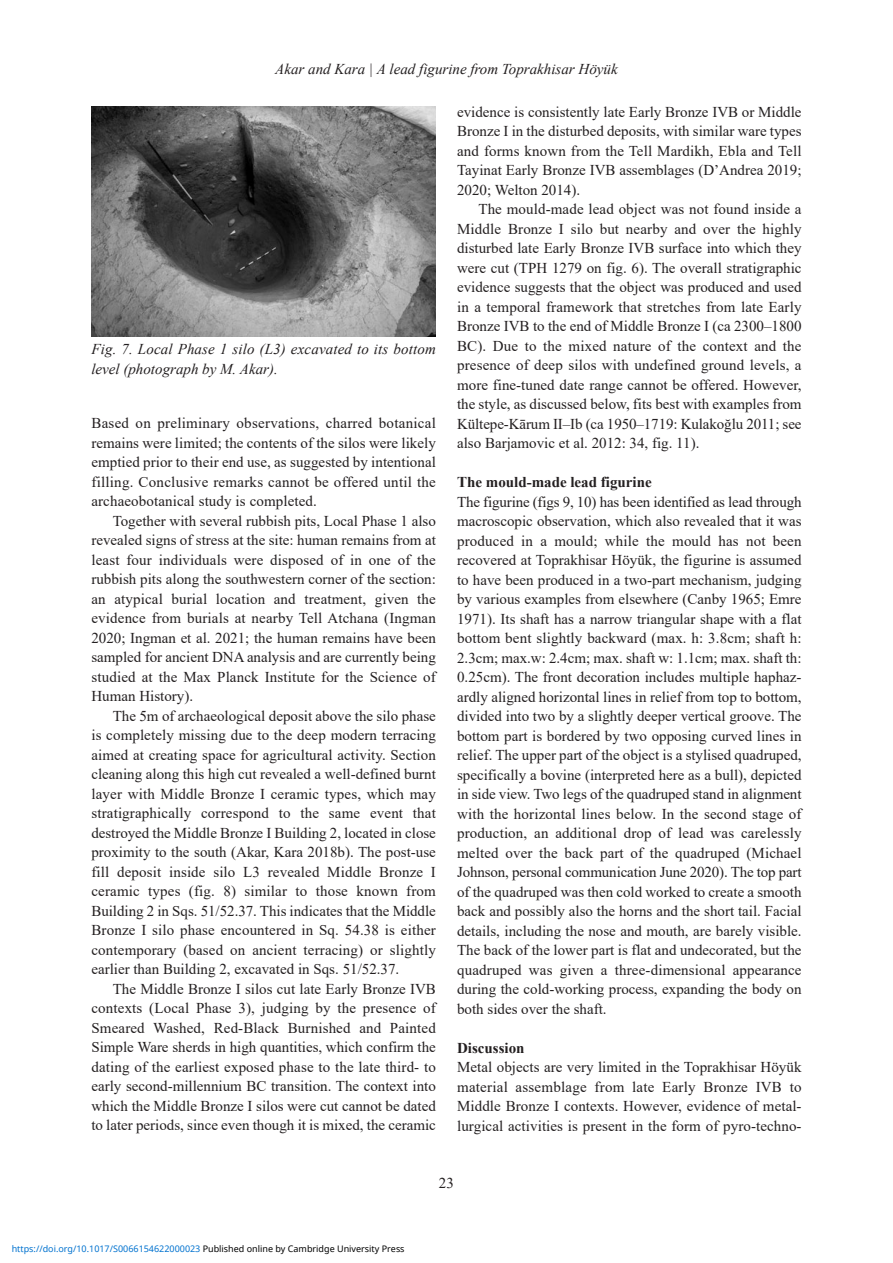
<style>
.page{position:relative;width:893px;height:1263px;background:#fff}
.page>*{position:absolute;margin:0;border:0;box-sizing:border-box;transform-origin:0 0}
.t1{font:15px/19.5px "Times New Roman";color:#231f20;text-align:justify}
.t2{font:italic 15px/19.5px "Times New Roman";color:#231f20}
.t3{font:700 15px "Times New Roman";color:#231f20}
.t4{font:9px "Noto Sans";color:#0172cf}
.s1{color:#000}
</style>
<div class="page">
<img style="left:91px;top:106px;width:345px;height:230px">
<p class="t2" style="left:275px;top:59px;width:344px">Akar and Kara | A lead figurine from Toprakhisar Höyük</p>
<p class="t2" style="left:91px;top:339px;width:346px">Fig. 7. Local Phase 1 silo (L3) excavated to its bottom level (photograph by M. Akar).</p>
<p class="t1" style="left:91px;top:413px;width:346px">Based on preliminary observations, charred botanical remains were limited; the contents of the silos were likely emptied prior to their end use, as suggested by intentional filling. Conclusive remarks cannot be offered until the archaeobotanical study is completed.</p>
<p class="t1" style="left:91px;top:511px;width:346px;text-indent:21px">Together with several rubbish pits, Local Phase 1 also revealed signs of stress at the site: human remains from at least four individuals were disposed of in one of the rubbish pits along the southwestern corner of the section: an atypical burial location and treatment, given the evidence from burials at nearby Tell Atchana (Ingman 2020; Ingman et al. 2021; the human remains have been sampled for ancient DNA analysis and are currently being studied at the Max Planck Institute for the Science of Human History).</p>
<p class="t1" style="left:91px;top:706px;width:346px;text-indent:21px">The 5m of archaeological deposit above the silo phase is completely missing due to the deep modern terracing aimed at creating space for agricultural activity. Section cleaning along this high cut revealed a well-defined burnt layer with Middle Bronze I ceramic types, which may stratigraphically correspond to the same event that destroyed the Middle Bronze I Building 2, located in close proximity to the south (Akar, Kara 2018b). The post-use fill deposit inside silo L3 revealed Middle Bronze I ceramic types (fig. 8) similar to those known from Building 2 in Sqs. 51/52.37. This indicates that the Middle Bronze I silo phase encountered in Sq. 54.38 is either contemporary (based on ancient terracing) or slightly earlier than Building 2, excavated in Sqs. 51/52.37.</p>
<p class="t1" style="left:91px;top:979px;width:346px;text-indent:21px">The Middle Bronze I silos cut late Early Bronze IVB contexts (Local Phase 3), judging by the presence of Smeared Washed, Red-Black Burnished and Painted Simple Ware sherds in high quantities, which confirm the dating of the earliest exposed phase to the late third- to early second-millennium BC transition. The context into which the Middle Bronze I silos were cut cannot be dated to later periods, since even though it is mixed, the ceramic</p>
<p class="t1" style="left:457px;top:102px;width:346px">evidence is consistently late Early Bronze IVB or Middle Bronze I in the disturbed deposits, with similar ware types and forms known from the Tell Mardikh, Ebla and Tell Tayinat Early Bronze IVB assemblages (D’Andrea 2019; 2020; Welton 2014).</p>
<p class="t1" style="left:457px;top:199px;width:346px;text-indent:21px">The mould-made lead object was not found inside a Middle Bronze I silo but nearby and over the highly disturbed late Early Bronze IVB surface into which they were cut (TPH 1279 on fig. 6). The overall stratigraphic evidence suggests that the object was produced and used in a temporal framework that stretches from late Early Bronze IVB to the end of Middle Bronze I (ca 2300–1800<br>BC). Due to the mixed nature of the context and the presence of deep silos with undefined ground levels, a more fine-tuned date range cannot be offered. However, the style, as discussed below, fits best with examples from Kültepe-Kārum II–Ib (ca 1950–1719: Kulakoğlu 2011; see also Barjamovic et al. 2012: 34, fig. 11).</p>
<p class="t3" style="left:457px;top:474px;width:196px">The mould-made lead figurine</p>
<p class="t1" style="left:457px;top:492px;width:346px">The figurine (figs 9, 10) has been identified as lead through macroscopic observation, which also revealed that it was produced in a mould; while the mould has not been recovered at Toprakhisar Höyük, the figurine is assumed to have been produced in a two-part mechanism, judging by various examples from elsewhere (Canby 1965; Emre 1971). Its shaft has a narrow triangular shape with a flat bottom bent slightly backward (max. h: 3.8cm; shaft h:<br>2.3cm; max.w: 2.4cm; max. shaft w: 1.1cm; max. shaft th:<br>0.25cm). The front decoration includes multiple haphaz&shy;ardly aligned horizontal lines in relief from top to bottom, divided into two by a slightly deeper vertical groove. The bottom part is bordered by two opposing curved lines in relief. The upper part of the object is a stylised quadruped, specifically a bovine (interpreted here as a bull), depicted in side view. Two legs of the quadruped stand in alignment with the horizontal lines below. In the second stage of production, an additional drop of lead was carelessly melted over the back part of the quadruped (Michael Johnson, personal communication June 2020). The top part of the quadruped was then cold worked to create a smooth back and possibly also the horns and the short tail. Facial details, including the nose and mouth, are barely visible.<br>The back of the lower part is flat and undecorated, but the quadruped was given a three-dimensional appearance during the cold-working process, expanding the body on both sides over the shaft.</p>
<p class="t3" style="left:457px;top:1039px;width:69px">Discussion</p>
<p class="t1" style="left:457px;top:1057px;width:346px">Metal objects are very limited in the Toprakhisar Höyük material assemblage from late Early Bronze IVB to Middle Bronze I contexts. However, evidence of metal&shy;lurgical activities is present in the form of pyro-techno-</p>
<p class="t4" style="left:12px;top:1243px;width:394px">https://doi.org/10.1017/S0066154622000023 <span class="s1">Published online by Cambridge University Press</span></p>
<p class="t1" style="left:439px;top:1173px;width:16px">23</p>
</div>
